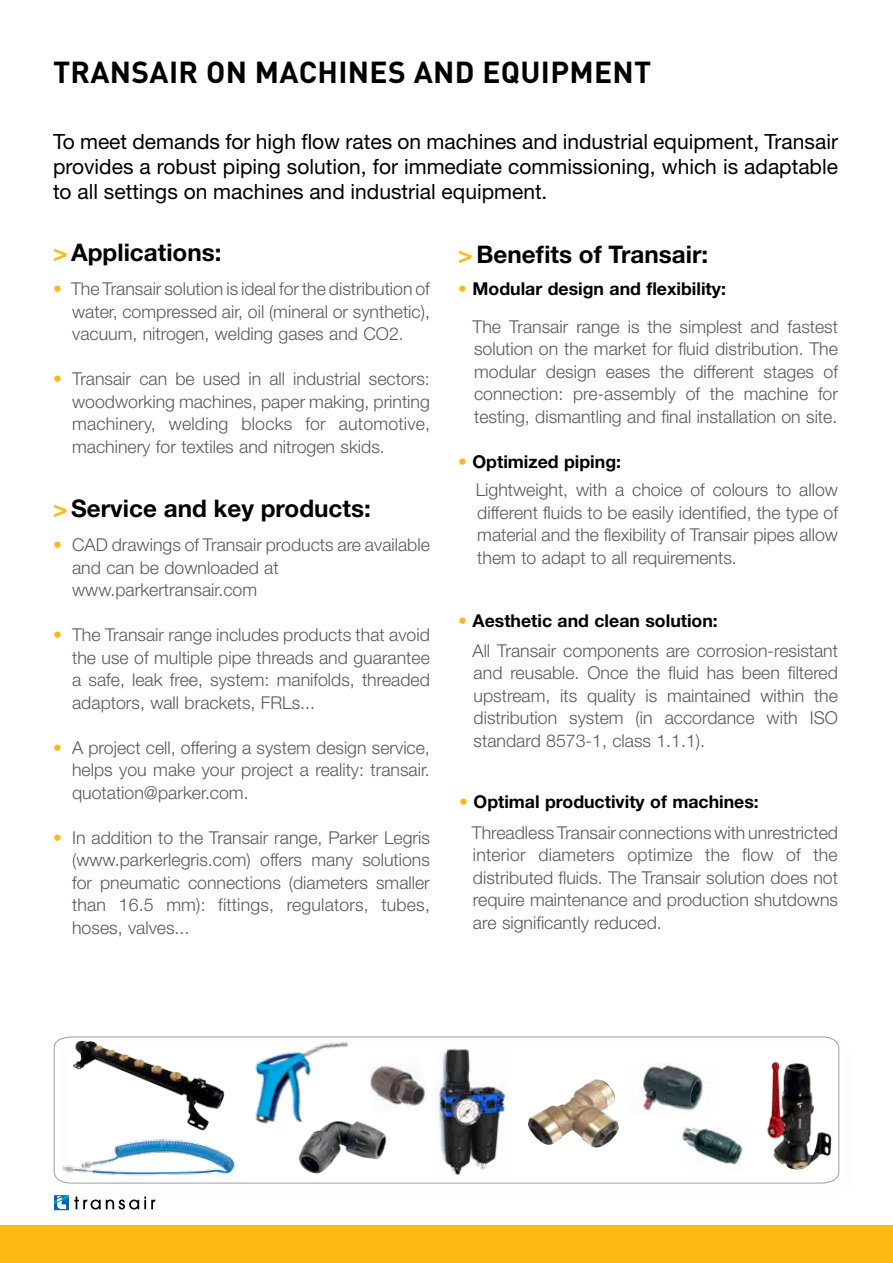
<style>
.page{position:relative;width:893px;height:1263px;background:#fff}
.page>*{position:absolute;margin:0;border:0;box-sizing:border-box;transform-origin:0 0}
.t1{font:700 30px "DINOT";letter-spacing:.01em;color:#000}
.t2{font:700 24.3px "Helvetica Neue LT Std";color:#000}
.t3{font:21px/25.2px "Helvetica Neue LT Std";color:#000;text-align:justify}
.t4{font:300 17.7px/22.5px "Helvetica Neue LT Std";color:#58595b;text-align:justify}
.t5{font:700 17.7px "Helvetica Neue LT Std";color:#000}
.s1{color:#fdb913}
.s2{font-weight:700;color:#fdb913}
.s3{font-weight:700;color:#000}
</style>
<div class="page">
<div style="left:0;top:1225px;width:893px;height:38px;background:#fdb913"></div>
<svg style="left:54px;top:1195px;width:101px;height:15px"></svg>
<div style="left:56px;top:1035px;width:801px;height:163px;background:#000;opacity:.21"></div>
<svg style="left:54px;top:1036px;width:785px;height:147px"></svg>
<img style="left:54px;top:1035px;width:183px;height:103px">
<img style="left:435px;top:1047px;width:71px;height:127px">
<img style="left:682px;top:1120px;width:54px;height:49px">
<img style="left:251px;top:1039px;width:109px;height:89px">
<img style="left:57px;top:1135px;width:183px;height:60px">
<img style="left:736px;top:1054px;width:117px;height:126px">
<img style="left:630px;top:1063px;width:84px;height:51px">
<img style="left:366px;top:1055px;width:63px;height:59px">
<img style="left:527px;top:1079px;width:92px;height:69px">
<img style="left:293px;top:1110px;width:100px;height:73px">
<h1 class="t1" style="left:53px;top:52px;width:37px">TRANSAIR</h1>
<h1 class="t1" style="left:206px;top:52px;width:426px">ON MACHINES AND EQUIPMENT</h1>
<p class="t3" style="left:53px;top:129px;width:786px">To meet demands for high flow rates on machines and industrial equipment, Transair provides a robust piping solution, for immediate commissioning, which is adaptable to all settings on machines and industrial equipment.</p>
<h2 class="t2" style="left:53px;top:237px;width:170px"><span class="s1">&gt;</span>Applications:</h2>
<h2 class="t2" style="left:458px;top:239px;width:251px"><span class="s1">&gt;</span> Benefits of Transair:</h2>
<p class="t4" style="left:72px;top:277px;width:359px;text-indent:-19px"><span class="s1">•</span> The Transair solution is ideal for the distribution of water, compressed air, oil (mineral or synthetic), vacuum, nitrogen, welding gases and CO2.</p>
<p class="t4" style="left:72px;top:367px;width:359px;text-indent:-19px"><span class="s1">•</span> Transair can be used in all industrial sectors: woodworking machines, paper making, printing machinery, welding blocks for automotive, machinery for textiles and nitrogen skids.</p>
<h2 class="t2" style="left:53px;top:493px;width:319px"><span class="s1">&gt;</span>Service and key products:</h2>
<p class="t4" style="left:72px;top:533px;width:359px;text-align:left;text-indent:-19px"><span class="s1">•</span> CAD drawings of Transair products are available and can be downloaded at www.parkertransair.com</p>
<p class="t4" style="left:72px;top:623px;width:359px;text-indent:-19px"><span class="s1">•</span> The Transair range includes products that avoid the use of multiple pipe threads and guarantee a safe, leak free, system: manifolds, threaded adaptors, wall brackets, FRLs...</p>
<p class="t4" style="left:72px;top:736px;width:359px;text-indent:-19px"><span class="s1">•</span> A project cell, offering a system design service, helps you make your project a reality: transair. quotation@parker.com.</p>
<p class="t4" style="left:72px;top:826px;width:359px;text-indent:-19px"><span class="s1">•</span> In addition to the Transair range, Parker Legris (www.parkerlegris.com) offers many solutions for pneumatic connections (diameters smaller than 16.5 mm): fittings, regulators, tubes, hoses, valves...</p>
<p class="t5" style="left:458px;top:278px;width:269px"><span class="s1">•</span> Modular design and flexibility:</p>
<p class="t4" style="left:473px;top:315px;width:367px">The Transair range is the simplest and fastest solution on the market for fluid distribution. The modular design eases the different stages of connection: pre-assembly of the machine for testing, dismantling and final installation on site.</p>
<p class="t5" style="left:458px;top:450px;width:164px"><span class="s1">•</span> Optimized piping:</p>
<p class="t4" style="left:476px;top:478px;width:364px">Lightweight, with a choice of colours to allow different fluids to be easily identified, the type of material and the flexibility of Transair pipes allow them to adapt to all requirements.</p>
<p class="t4" style="left:472px;top:605px;width:367px;line-height:29.7px;text-indent:-14px"><span class="s2">•</span> <span class="s3">Aesthetic and clean solution:<br></span>All Transair components are corrosion-resistant</p>
<p class="t4" style="left:474px;top:661px;width:366px">and reusable. Once the fluid has been filtered upstream, its quality is maintained within the distribution system (in accordance with ISO standard 8573-1, class 1.1.1).</p>
<p class="t4" style="left:472px;top:785px;width:368px;line-height:31.3px;text-indent:-13px"><span class="s2">•</span> <span class="s3">Optimal productivity of machines:<br></span>Threadless Transair connections with unrestricted</p>
<p class="t4" style="left:473px;top:843px;width:367px">interior diameters optimize the flow of the distributed fluids. The Transair solution does not require maintenance and production shutdowns are significantly reduced.</p>
</div>
